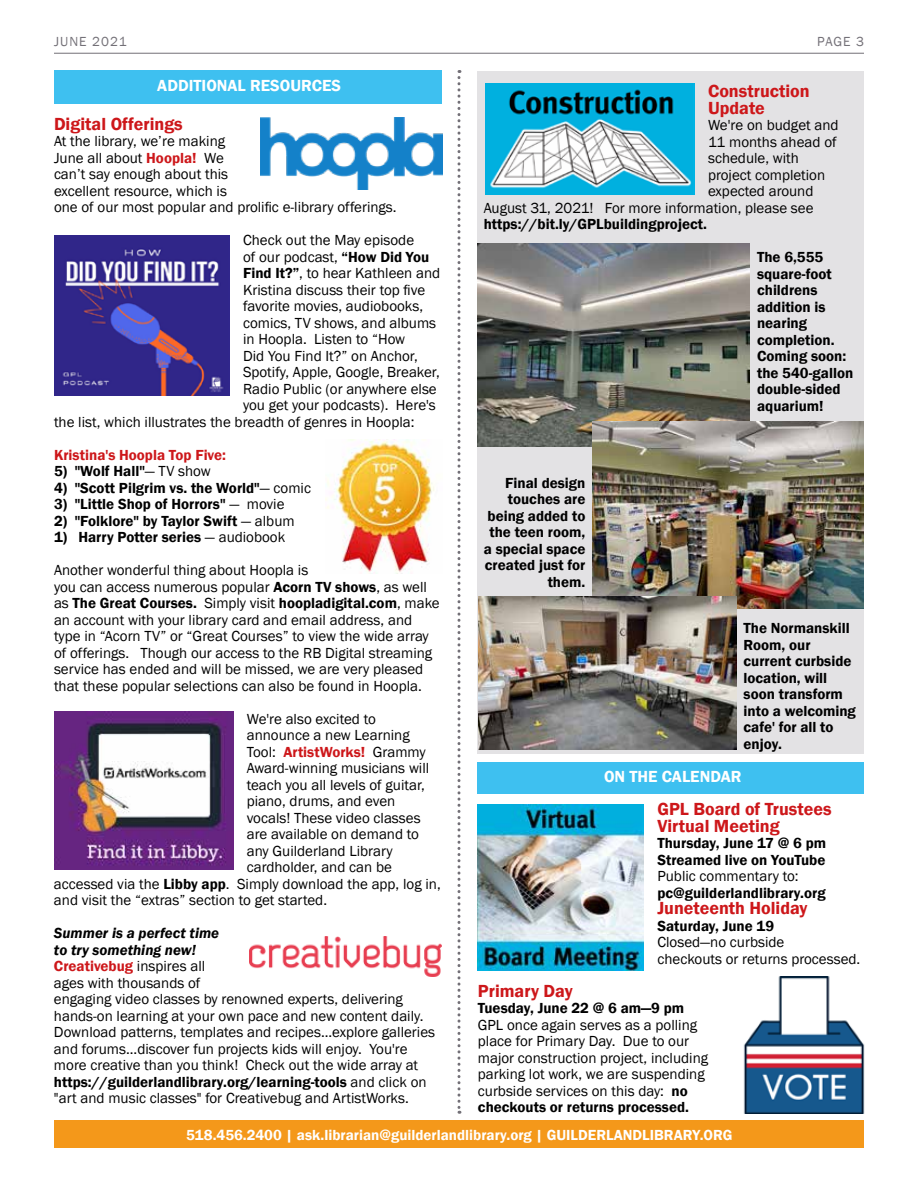
<style>
.page{position:relative;width:918px;height:1188px;background:#fff}
.page>*{position:absolute;margin:0;border:0;box-sizing:border-box;transform-origin:0 0}
.t1{font:600 18px/16.5px "Franklin Gothic";color:#cd171a}
.t2{font:600 16.5px "Franklin Gothic";color:#fff}
.t3{font:15px/16.5px "Franklin Gothic";color:#000}
.t4{font:600 15px/16.5px "Franklin Gothic";color:#000}
.t5{font:600 15px "Franklin Gothic";color:#fff}
.t6{font:600 15px "Franklin Gothic";color:#cd171a}
.t7{font:13.5px "Franklin Gothic";letter-spacing:.08em;color:#737077}
.s1{font-weight:600;color:#cd171a}
.s2{font-weight:600}
.s3{font-weight:400}
.s4{font-weight:400;color:#000}
.s5{font-weight:600;font-style:italic}
</style>
<div class="page">
<div style="left:54px;top:1120px;width:810px;height:28px;background:#f4981a"></div>
<hr style="left:54px;top:53px;width:810px;height:1px;background:#737077">
<div style="left:54px;top:70px;width:388px;height:33px;background:#3ec0f0"></div>
<svg style="left:458px;top:70px;width:2px;height:1044px"></svg>
<img style="left:261px;top:117px;width:181px;height:72px">
<img style="left:54px;top:235px;width:176px;height:161px">
<img style="left:54px;top:712px;width:179px;height:158px">
<img style="left:250px;top:937px;width:191px;height:40px">
<img style="left:326px;top:440px;width:108px;height:133px">
<div style="left:478px;top:71px;width:386px;height:683px;background:#e3e2e4"></div>
<img style="left:485px;top:84px;width:210px;height:110px">
<div style="left:478px;top:762px;width:386px;height:32px;background:#3ec0f0"></div>
<img style="left:478px;top:805px;width:166px;height:166px">
<img style="left:743px;top:977px;width:122px;height:136px">
<img style="left:478px;top:243px;width:272px;height:203px">
<img style="left:592px;top:421px;width:272px;height:187px">
<img style="left:478px;top:596px;width:258px;height:154px">
<p class="t7" style="left:54px;top:33px;width:74px">JUNE 2021</p>
<p class="t7" style="left:817px;top:33px;width:48px">PAGE 3</p>
<p class="t2" style="left:157px;top:76px;width:185px">ADDITIONAL RESOURCES</p>
<p class="t1" style="left:54px;top:116px;width:130px">Digital Offerings</p>
<p class="t3" style="left:54px;top:134px;width:344px">At the library, we’re making<br>June all about <span class="s1">Hoopla!</span> We<br>can’t say enough about this<br>excellent resource, which is<br>one of our most popular and prolific e-library offerings.</p>
<p class="t3" style="left:243px;top:233px;width:173px">Check out the May episode</p>
<p class="t3" style="left:243px;top:249px;width:188px">of our podcast, <span class="s2">“How Did You</span></p>
<p class="t3" style="left:243px;top:266px;width:199px"><span class="s2">Find It?”</span>, to hear Kathleen and</p>
<p class="t3" style="left:243px;top:282px;width:184px">Kristina discuss their top five</p>
<p class="t3" style="left:243px;top:299px;width:182px">favorite movies, audiobooks,</p>
<p class="t3" style="left:243px;top:315px;width:195px">comics, TV shows, and albums</p>
<p class="t3" style="left:243px;top:332px;width:164px">in Hoopla. Listen to “How</p>
<p class="t3" style="left:243px;top:348px;width:176px">Did You Find It?” on Anchor,</p>
<p class="t3" style="left:243px;top:365px;width:198px">Spotify, Apple, Google, Breaker,</p>
<p class="t3" style="left:243px;top:381px;width:195px">Radio Public (or anywhere else</p>
<p class="t3" style="left:243px;top:398px;width:194px">you get your podcasts). Here's</p>
<p class="t3" style="left:54px;top:414px;width:362px">the list, which illustrates the breadth of genres in Hoopla:</p>
<p class="t6" style="left:54px;top:446px;width:174px">Kristina's Hoopla Top Five:</p>
<p class="t4" style="left:54px;top:463px;width:158px">5) "Wolf Hall"<span class="s3">— TV show</span></p>
<p class="t4" style="left:54px;top:480px;width:259px">4) "Scott Pilgrim vs. the World"<span class="s3">— comic</span></p>
<p class="t4" style="left:54px;top:496px;width:232px">3) "Little Shop of Horrors" <span class="s3">— movie</span></p>
<p class="t4" style="left:54px;top:513px;width:242px">2) "Folklore" by Taylor Swift <span class="s3">— album</span></p>
<p class="t4" style="left:54px;top:529px;width:233px">1) Harry Potter series <span class="s3">— audiobook</span></p>
<p class="t3" style="left:54px;top:563px;width:387px">Another wonderful thing about Hoopla is<br>you can access numerous popular <span class="s2">Acorn TV shows</span>, as well as <span class="s2">The Great Courses.</span> Simply visit <span class="s2">hoopladigital.com</span>, make an account with your library card and email address, and type in “Acorn TV” or “Great Courses” to view the wide array of offerings. Though our access to the RB Digital streaming service has ended and will be missed, we are very pleased that these popular selections can also be found in Hoopla.</p>
<p class="t3" style="left:247px;top:711px;width:131px">We're also excited to</p>
<p class="t3" style="left:247px;top:728px;width:164px">announce a new Learning</p>
<p class="t6" style="left:247px;top:743px;width:180px"><span class="s4">Tool:</span> ArtistWorks! <span class="s4">Grammy</span></p>
<p class="t3" style="left:247px;top:761px;width:184px">Award-winning musicians will</p>
<p class="t3" style="left:247px;top:777px;width:180px">teach you all levels of guitar,</p>
<p class="t3" style="left:247px;top:794px;width:150px">piano, drums, and even</p>
<p class="t3" style="left:247px;top:810px;width:175px">vocals! These video classes</p>
<p class="t3" style="left:247px;top:827px;width:174px">are available on demand to</p>
<p class="t3" style="left:247px;top:843px;width:147px">any Guilderland Library</p>
<p class="t3" style="left:247px;top:860px;width:147px">cardholder, and can be</p>
<p class="t3" style="left:54px;top:876px;width:388px">accessed via the <span class="s2">Libby app</span>. Simply download the app, log in,</p>
<p class="t3" style="left:54px;top:893px;width:275px">and visit the “extras” section to get started.</p>
<p class="t3" style="left:54px;top:926px;width:383px"><span class="s5">Summer is a perfect time<br>to try something new!<br></span><span class="s1">Creativebug</span> inspires all<br>ages with thousands of<br>engaging video classes by renowned experts, delivering hands-on learning at your own pace and new content daily.<br>Download patterns, templates and recipes...explore galleries and forums...discover fun projects kids will enjoy. You're more creative than you think! Check out the wide array at <span class="s2">https://guilderlandlibrary.org/learning-tools</span> and click on "art and music classes" for Creativebug and ArtistWorks.</p>
<p class="t1" style="left:708px;top:83px;width:103px">Construction<br>Update</p>
<p class="t3" style="left:708px;top:117px;width:132px">We're on budget and</p>
<p class="t3" style="left:708px;top:134px;width:130px">11 months ahead of</p>
<p class="t3" style="left:708px;top:150px;width:92px">schedule, with</p>
<p class="t3" style="left:708px;top:167px;width:119px">project completion</p>
<p class="t3" style="left:708px;top:183px;width:107px">expected around</p>
<p class="t3" style="left:484px;top:200px;width:331px">August 31, 2021! For more information, please see</p>
<p class="t4" style="left:484px;top:216px;width:225px">https://bit.ly/GPLbuildingproject.</p>
<p class="t4" style="left:757px;top:249px;width:98px">The 6,555 square-foot childrens addition is nearing completion.<br>Coming soon: the 540-gallon double-sided aquarium!</p>
<p class="t4" style="left:484px;top:475px;width:103px;text-align:right">Final design touches are being added to the teen room, a special space created just for them.</p>
<p class="t4" style="left:744px;top:620px;width:114px">The Normanskill<br>Room, our current curbside location, will soon transform into a welcoming cafe' for all to enjoy.</p>
<p class="t2" style="left:604px;top:767px;width:139px">ON THE CALENDAR</p>
<p class="t1" style="left:657px;top:801px;width:176px">GPL Board of Trustees<br>Virtual Meeting</p>
<p class="t4" style="left:657px;top:835px;width:170px">Thursday, June 17 @ 6 pm<br>Streamed live on YouTube</p>
<p class="t3" style="left:657px;top:868px;width:143px">Public commentary to:</p>
<p class="t4" style="left:657px;top:885px;width:170px">pc@guilderlandlibrary.org</p>
<p class="t1" style="left:657px;top:900px;width:152px">Juneteenth Holiday</p>
<p class="t4" style="left:657px;top:918px;width:118px">Saturday, June 19</p>
<p class="t3" style="left:657px;top:934px;width:204px">Closed—no curbside<br>checkouts or returns processed.</p>
<p class="t1" style="left:478px;top:983px;width:96px">Primary Day</p>
<p class="t4" style="left:478px;top:1000px;width:208px">Tuesday, June 22 @ 6 am—9 pm</p>
<p class="t3" style="left:478px;top:1017px;width:232px">GPL once again serves as a polling place for Primary Day. Due to our major construction project, including parking lot work, we are suspending curbside services on this day: <span class="s2">no checkouts or returns processed.</span></p>
<p class="t5" style="left:186px;top:1125px;width:548px">518.456.2400 | ask.librarian@guilderlandlibrary.org | GUILDERLANDLIBRARY.ORG</p>
</div>
